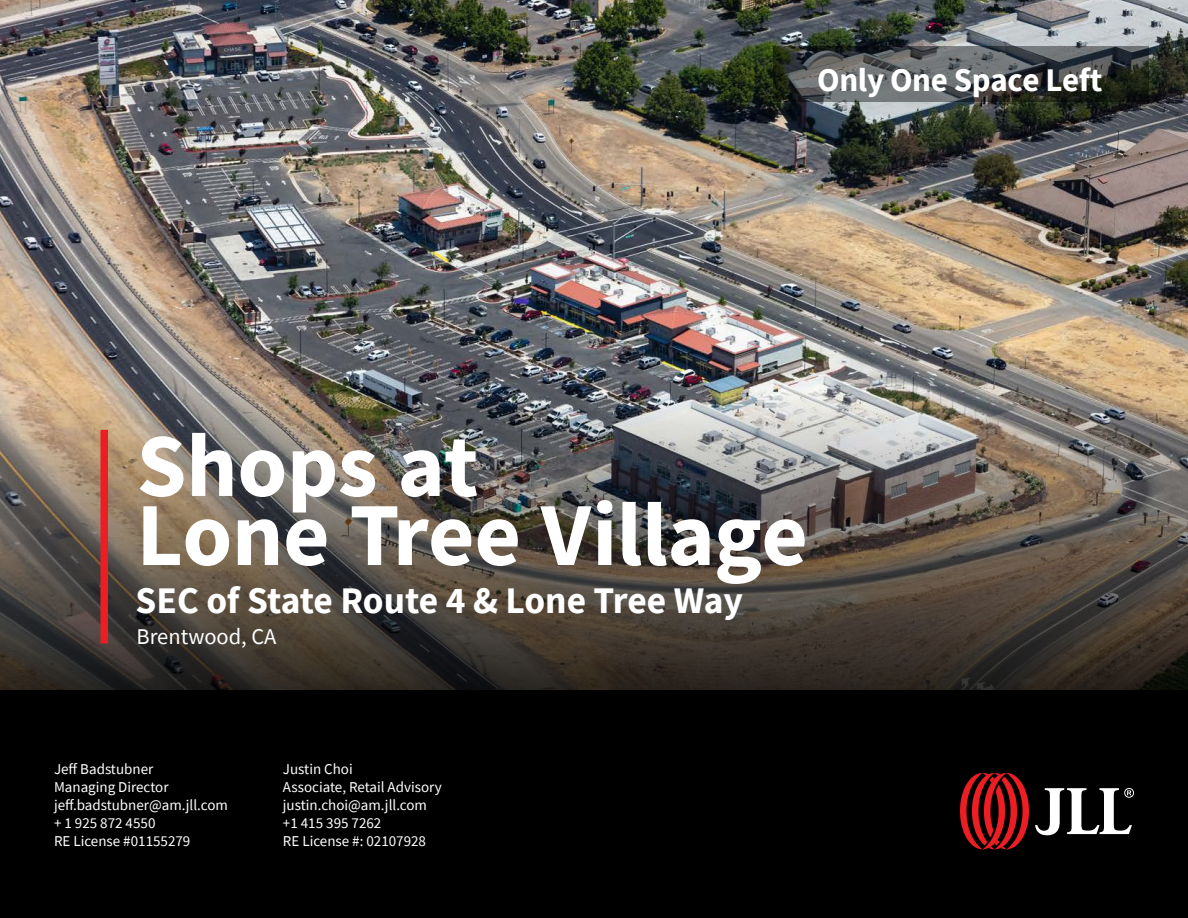
<style>
.page{position:relative;width:1188px;height:918px;background:#fff}
.page>*{position:absolute;margin:0;border:0;box-sizing:border-box;transform-origin:0 0}
.t1{font:700 90px "Source Sans Pro";letter-spacing:-.005em;color:#fff}
.t2{font:700 37.5px "Source Sans Pro";letter-spacing:-.01em;color:#fff}
.t3{font:700 33px "Source Sans Pro";letter-spacing:-.01em;color:#fff}
.t4{font:22.5px "Source Sans Pro";color:#fff}
.t5{font:15px "Source Sans Pro";color:#fff}
</style>
<div class="page">
<img style="left:0;top:0;width:1188px;height:691px">
<div style="left:0;top:691px;width:1188px;height:227px;background:#000"></div>
<div style="left:100px;top:430px;width:8px;height:214px;background:#ed1d24"></div>
<svg style="left:960px;top:773px;width:69px;height:76px"></svg>
<svg style="left:1035px;top:788px;width:99px;height:47px"></svg>
<div style="left:773px;top:47px;width:376px;height:55px;background:#000;opacity:.41"></div>
<h3 class="t3" style="left:817px;top:58px;width:287px">Only One Space Left</h3>
<p class="t1" style="left:136px;top:405px;width:343px">Shops at</p>
<p class="t1" style="left:136px;top:474px;width:673px">Lone Tree Village</p>
<p class="t2" style="left:136px;top:575px;width:609px">SEC of State Route 4 &amp; Lone Tree Way</p>
<p class="t4" style="left:136px;top:622px;width:142px">Brentwood, CA</p>
<p class="t5" style="left:54px;top:759px;width:101px">Jeff Badstubner</p>
<p class="t5" style="left:54px;top:777px;width:116px">Managing Director</p>
<p class="t5" style="left:54px;top:795px;width:175px">jeff.badstubner@am.jll.com</p>
<p class="t5" style="left:54px;top:813px;width:103px">+ 1 925 872 4550</p>
<p class="t5" style="left:54px;top:831px;width:138px">RE License #01155279</p>
<p class="t5" style="left:283px;top:759px;width:71px">Justin Choi</p>
<p class="t5" style="left:283px;top:777px;width:160px">Associate, Retail Advisory</p>
<p class="t5" style="left:283px;top:795px;width:146px">justin.choi@am.jll.com</p>
<p class="t5" style="left:283px;top:813px;width:100px">+1 415 395 7262</p>
<p class="t5" style="left:283px;top:831px;width:145px">RE License #: 02107928</p>
</div>
